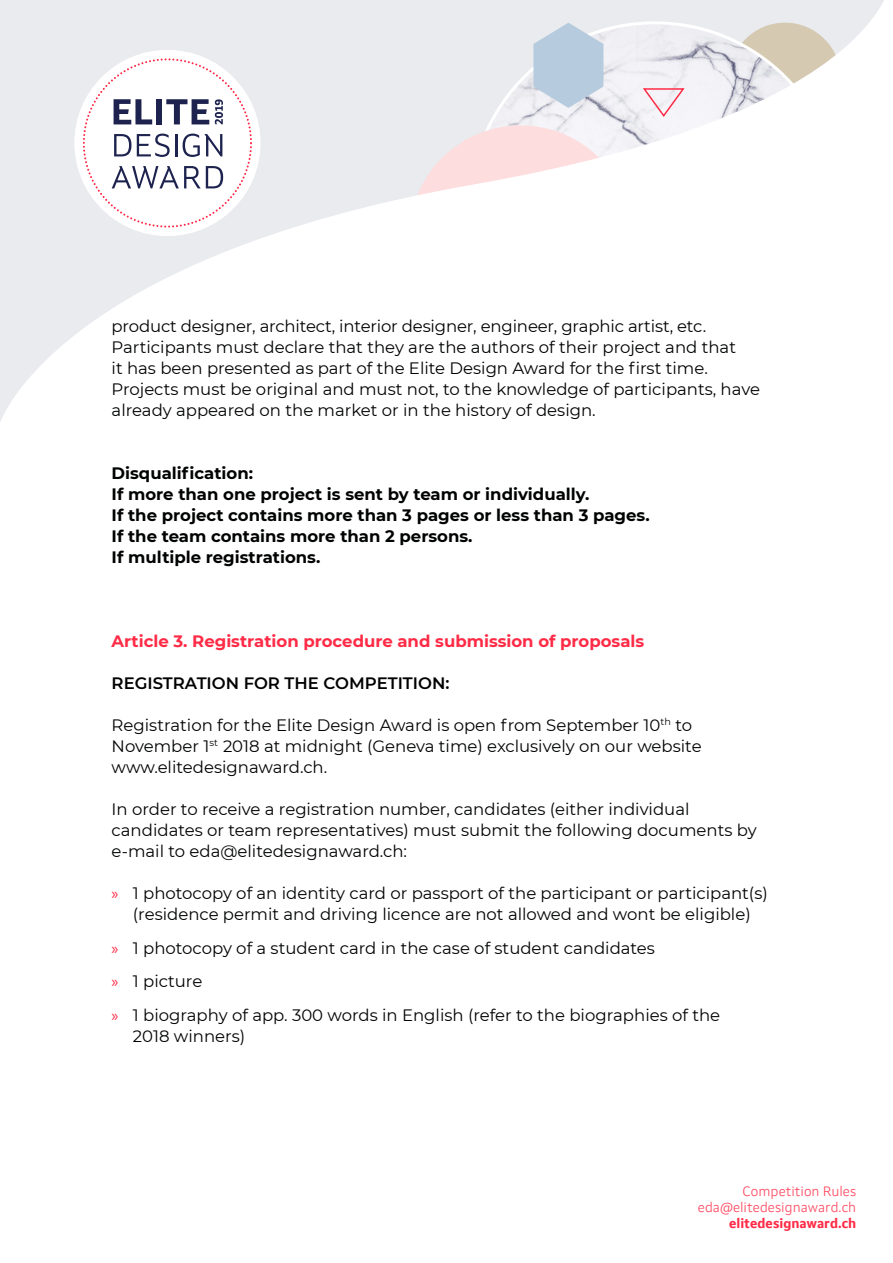
<style>
.page{position:relative;width:893px;height:1263px;background:#fff}
.page>*{position:absolute;margin:0;border:0;box-sizing:border-box;transform-origin:0 0}
.t1{font:16.5px/21px "Montserrat";color:#010202}
.t2{font:700 16.5px/21px "Montserrat";color:#010202}
.t3{font:700 16.5px "Montserrat";color:#ff2b46}
.t4{font:600 16.5px "Montserrat";color:#000}
.t5{font:300 13.5px/16.2px "Setimo";color:#ff4b62;text-align:right}
.t6{font:700 13.5px "Setimo";color:#ff2b46}
.s1{font-family:"Myriad Pro";color:#ff2b46}
</style>
<div class="page">
<svg style="left:0;top:0;width:884px;height:421px"></svg>
<p class="t1" style="left:112px;top:315px;width:650px">product designer, architect, interior designer, engineer, graphic artist, etc.<br>Participants must declare that they are the authors of their project and that<br>it has been presented as part of the Elite Design Award for the first time.<br>Projects must be original and must not, to the knowledge of participants, have already appeared on the market or in the history of design.</p>
<p class="t2" style="left:112px;top:462px;width:540px">Disqualification:<br>If more than one project is sent by team or individually.<br>If the project contains more than 3 pages or less than 3 pages.<br>If the team contains more than 2 persons.<br>If multiple registrations.</p>
<p class="t3" style="left:112px;top:629px;width:534px">Article 3. Registration procedure and submission of proposals</p>
<p class="t4" style="left:112px;top:671px;width:339px">REGISTRATION FOR THE COMPETITION:</p>
<p class="t1" style="left:112px;top:714px;width:591px">Registration for the Elite Design Award is open from September 10<sup>th</sup> to<br>November 1<sup>st</sup> 2018 at midnight (Geneva time) exclusively on our website www.elitedesignaward.ch.</p>
<p class="t1" style="left:112px;top:798px;width:646px">In order to receive a registration number, candidates (either individual candidates or team representatives) must submit the following documents by e-mail to eda@elitedesignaward.ch:</p>
<p class="t1" style="left:112px;top:882px;width:658px;text-align:center"><span class="s1">»</span> 1 photocopy of an identity card or passport of the participant or participant(s) (residence permit and driving licence are not allowed and wont be eligible)</p>
<p class="t1" style="left:112px;top:930px;width:610px;line-height:33.8px"><span class="s1">»</span> 1 photocopy of a student card in the case of student candidates<br><span class="s1">»</span> 1 picture<br><span class="s1">»</span> 1 biography of app. 300 words in English (refer to the biographies of the</p>
<p class="t1" style="left:133px;top:1025px;width:114px">2018 winners)</p>
<p class="t5" style="left:698px;top:1182px;width:160px">Competition Rules eda@elitedesignaward.ch</p>
<p class="t6" style="left:729px;top:1215px;width:129px">elitedesignaward.ch</p>
</div>
